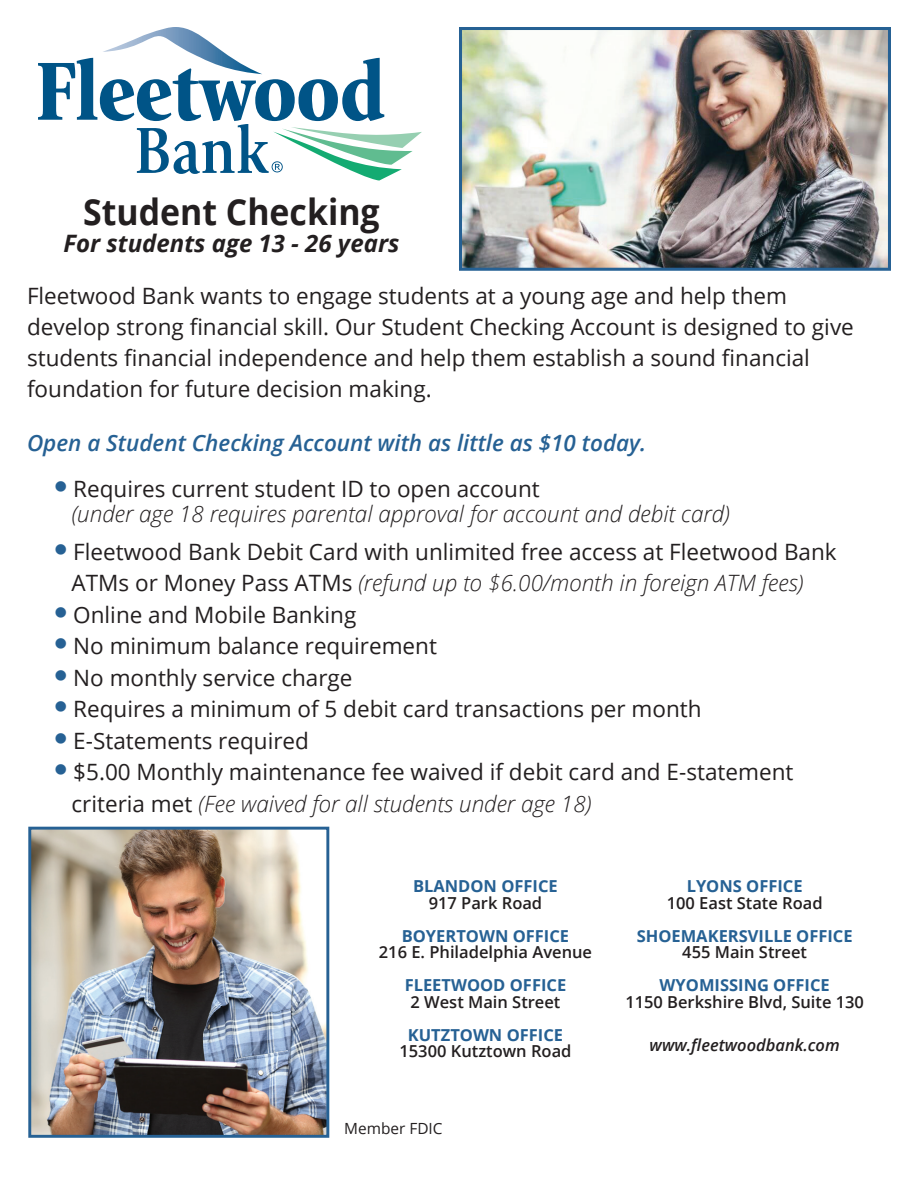
<style>
.page{position:relative;width:918px;height:1188px;background:#fff}
.page>*{position:absolute;margin:0;border:0;box-sizing:border-box;transform-origin:0 0}
.t1{font:700 36px "Open Sans";color:#231f20;scale:.94 1}
.t2{font:italic 700 24px "Open Sans";color:#231f20}
.t3{font:22.5px/30.8px "Open Sans";color:#231f20}
.t4{font:italic 300 22.5px/25.8px "Open Sans";color:#231f20}
.t5{font:italic 600 22.5px "Open Sans";color:#266194}
.t6{font:600 16.5px "Open Sans";color:#231f20}
.t7{font:700 16.5px "Open Sans";color:#266194}
.t8{font:italic 600 16.5px "Open Sans";color:#231f20}
.t9{font:15.45px "Open Sans";color:#231f20}
.s1{font-weight:400;font-style:normal}
.s2{font-weight:300;font-style:italic}
</style>
<div class="page">
<img style="left:463px;top:31px;width:424px;height:236px">
<div style="left:459px;top:27px;width:432px;height:244px;border:3px solid #266194"></div>
<svg style="left:38px;top:27px;width:384px;height:154px"></svg>
<img style="left:32px;top:831px;width:293px;height:303px">
<div style="left:28px;top:827px;width:301px;height:311px;border:3px solid #266194"></div>
<h1 class="t1" style="left:83px;top:187px;width:317px">Student Checking</h1>
<p class="t2" style="left:63px;top:226px;width:338px">For students age 13 - 26 years</p>
<p class="t3" style="left:27px;top:280px;width:828px">Fleetwood Bank wants to engage students at a young age and help them develop strong financial skill. Our Student Checking Account is designed to give students financial independence and help them establish a sound financial foundation for future decision making.</p>
<p class="t5" style="left:27px;top:428px;width:621px">Open a Student Checking Account with as little as $10 today.</p>
<p class="t4" style="left:72px;top:475px;width:660px;text-indent:-18px"><sup>●</sup> <span class="s1">Requires current student ID to open account<br></span>(under age 18 requires parental approval for account and debit card)</p>
<p class="t3" style="left:72px;top:535px;width:767px;line-height:31.5px;text-indent:-18px"><sup>●</sup> Fleetwood Bank Debit Card with unlimited free access at Fleetwood Bank<br>ATMs or Money Pass ATMs <span class="s2">(refund up to $6.00/month in foreign ATM fees)</span></p>
<p class="t3" style="left:54px;top:598px;width:304px"><sup>●</sup> Online and Mobile Banking</p>
<p class="t3" style="left:54px;top:630px;width:385px"><sup>●</sup> No minimum balance requirement</p>
<p class="t3" style="left:54px;top:661px;width:300px"><sup>●</sup> No monthly service charge</p>
<p class="t3" style="left:54px;top:693px;width:649px"><sup>●</sup> Requires a minimum of 5 debit card transactions per month</p>
<p class="t3" style="left:54px;top:724px;width:256px"><sup>●</sup> E-Statements required</p>
<p class="t3" style="left:72px;top:756px;width:723px;line-height:31.5px;text-indent:-18px"><sup>●</sup> $5.00 Monthly maintenance fee waived if debit card and E-statement criteria met <span class="s2">(Fee waived for all students under age 18)</span></p>
<p class="t7" style="left:413px;top:875px;width:146px">BLANDON OFFICE</p>
<p class="t6" style="left:429px;top:891px;width:115px">917 Park Road</p>
<p class="t7" style="left:402px;top:924px;width:169px">BOYERTOWN OFFICE</p>
<p class="t6" style="left:379px;top:941px;width:215px">216 E. Philadelphia Avenue</p>
<p class="t7" style="left:405px;top:974px;width:163px">FLEETWOOD OFFICE</p>
<p class="t6" style="left:411px;top:990px;width:151px">2 West Main Street</p>
<p class="t7" style="left:408px;top:1023px;width:157px">KUTZTOWN OFFICE</p>
<p class="t6" style="left:399px;top:1040px;width:174px">15300 Kutztown Road</p>
<p class="t9" style="left:344px;top:1118px;width:100px">Member FDIC</p>
<p class="t7" style="left:687px;top:875px;width:118px">LYONS OFFICE</p>
<p class="t6" style="left:667px;top:891px;width:158px">100 East State Road</p>
<p class="t7" style="left:637px;top:924px;width:218px">SHOEMAKERSVILLE OFFICE</p>
<p class="t6" style="left:682px;top:941px;width:126px">455 Main Street</p>
<p class="t7" style="left:660px;top:974px;width:172px">WYOMISSING OFFICE</p>
<p class="t6" style="left:625px;top:990px;width:240px">1150 Berkshire Blvd, Suite 130</p>
<p class="t8" style="left:650px;top:1034px;width:192px">www.fleetwoodbank.com</p>
</div>
